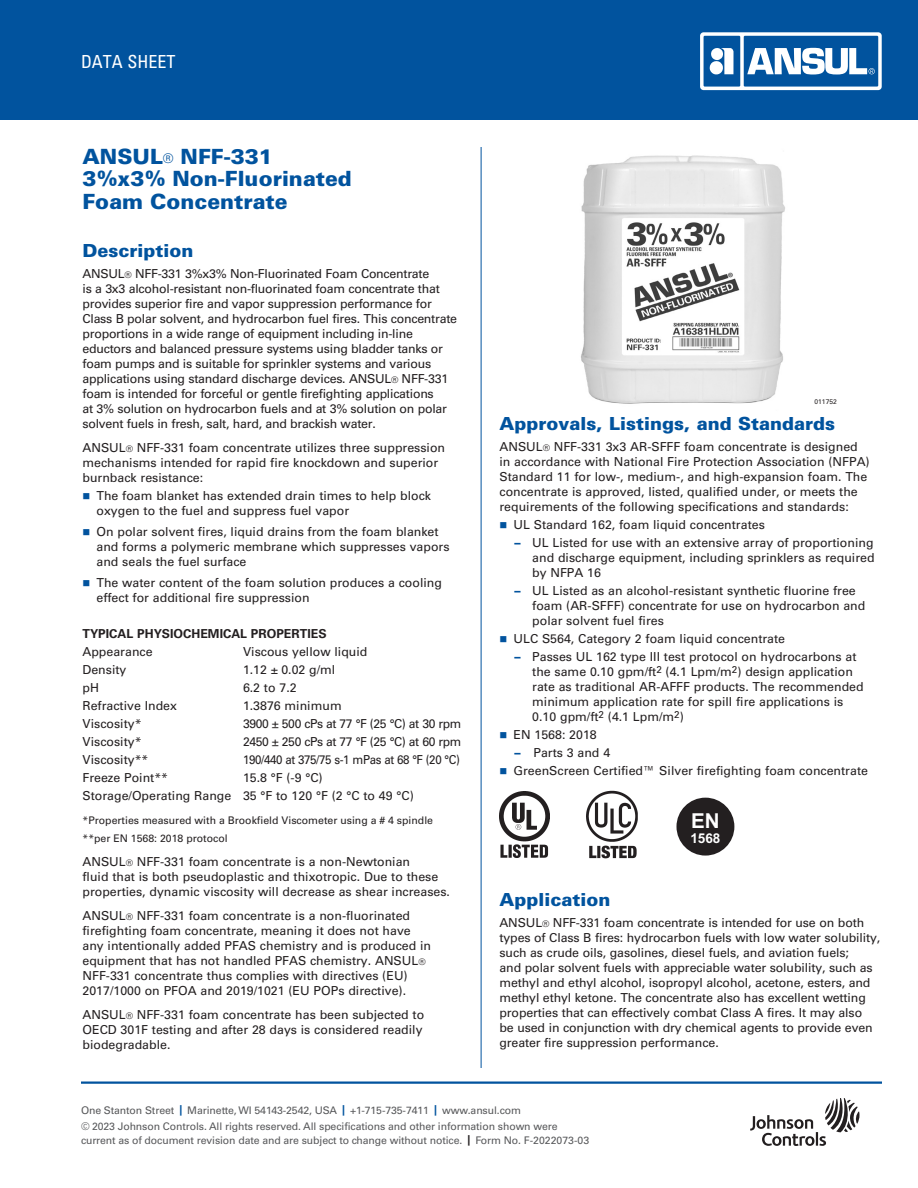
<style>
.page{position:relative;width:918px;height:1188px;background:#fff}
.page>*{position:absolute;margin:0;border:0;box-sizing:border-box;transform-origin:0 0}
._02_Data_Sheet_Heade{font:900 21px "Univers LT Std";color:#01539e}
.t1{font:700 20.55px "Arial";color:#fff}
._03_12_pt_Blue_Heade{font:900 18px "Univers LT Std";color:#01539e}
.t2{font:condensed 18px "Univers LT Std";color:#fff}
.t3{font:700 13.5px "Arial";color:#fff}
._05_Text_1st_Graph{font:12.3px/15px "Univers LT Std";letter-spacing:-.01em;color:#231f20}
._06_Text_8_25{font:12.3px/15px "Univers LT Std";color:#231f20}
._08_Bullet_Text{font:12.3px/15px "Univers LT Std";color:#231f20}
._07_Bullet_Text_1st{font:12.3px/15px "Univers LT Std";color:#231f20}
._06_Text_8_25-2{font:12.3px "Univers LT Std";letter-spacing:-.03em;color:#231f20}
._06_Text_8_25-3{font:12.3px "Univers LT Std";letter-spacing:-.03em;color:#231f20;scale:.93 1}
._08_Bullet_Text-2{font:700 12.3px "Univers LT Std";color:#231f20}
.t4{font:10.5px/16.4px "Univers LT Std";letter-spacing:-.01em;color:#57585a}
._16_Note_7_pt__type{font:10.5px "Univers LT Std";color:#231f20}
._15___of_Art_Drawing{font:6.75px "Univers LT Std";color:#231f20}
.s1{font-weight:400;font-size:13.2px}
.s2{font-size:9px}
.s3{color:#01539e}
.s4{font-family:"Helvetica"}
.s5{font-weight:900;color:#01539e}
.s6{font-weight:700;color:#01539e}
.s7{font-weight:700;color:#231f20}
</style>
<div class="page">
<div style="left:0;top:0;width:918px;height:120px;background:#01539e"></div>
<hr style="left:481px;top:147px;width:1px;height:921px;background:#01539e">
<hr style="left:81px;top:1082px;width:801px;height:2px;background:#01539e">
<svg style="left:750px;top:1098px;width:109px;height:48px"></svg>
<svg style="left:700px;top:32px;width:182px;height:58px"></svg>
<img style="left:500px;top:792px;width:49px;height:66px">
<img style="left:586px;top:790px;width:51px;height:69px">
<div style="left:676px;top:798px;width:58px;height:58px;background:#231f20;border-radius:50%"></div>
<img style="left:581px;top:155px;width:204px;height:249px">
<h3 class="t2" style="left:81px;top:50px;width:96px">DATA SHEET</h3>
<p class="_02_Data_Sheet_Heade" style="left:82px;top:143px;width:192px">ANSUL<span class="s1">®</span> NFF-331</p>
<p class="_02_Data_Sheet_Heade" style="left:82px;top:165px;width:271px">3%x3% Non-Fluorinated</p>
<p class="_02_Data_Sheet_Heade" style="left:82px;top:188px;width:207px">Foam Concentrate</p>
<p class="_03_12_pt_Blue_Heade" style="left:82px;top:239px;width:112px">Description</p>
<p class="_05_Text_1st_Graph" style="left:82px;top:266px;width:376px">ANSUL<span class="s2">®</span> NFF-331 3%x3% Non-Fluorinated Foam Concentrate<br>is a 3x3 alcohol-resistant non-fluorinated foam concentrate that provides superior fire and vapor suppression performance for Class B polar solvent, and hydrocarbon fuel fires. This concentrate proportions in a wide range of equipment including in-line eductors and balanced pressure systems using bladder tanks or foam pumps and is suitable for sprinkler systems and various applications using standard discharge devices. ANSUL<span class="s2">®</span> NFF-331 foam is intended for forceful or gentle firefighting applications<br>at 3% solution on hydrocarbon fuels and at 3% solution on polar solvent fuels in fresh, salt, hard, and brackish water.</p>
<p class="_06_Text_8_25" style="left:82px;top:440px;width:364px">ANSUL<span class="s2">®</span> NFF-331 foam concentrate utilizes three suppression mechanisms intended for rapid fire knockdown and superior burnback resistance:</p>
<p class="_07_Bullet_Text_1st" style="left:97px;top:488px;width:336px;text-indent:-14px"><span class="s3">■</span> The foam blanket has extended drain times to help block oxygen to the fuel and suppress fuel vapor</p>
<p class="_08_Bullet_Text" style="left:97px;top:524px;width:355px;text-indent:-14px"><span class="s3">■</span> On polar solvent fires, liquid drains from the foam blanket and forms a polymeric membrane which suppresses vapors and seals the fuel surface</p>
<p class="_08_Bullet_Text" style="left:97px;top:575px;width:347px;text-indent:-14px"><span class="s3">■</span> The water content of the foam solution produces a cooling effect for additional fire suppression</p>
<p class="_08_Bullet_Text-2" style="left:82px;top:626px;width:246px">TYPICAL PHYSIOCHEMICAL PROPERTIES</p>
<p class="_06_Text_8_25" style="left:82px;top:644px;width:72px">Appearance</p>
<p class="_06_Text_8_25" style="left:243px;top:644px;width:126px">Viscous yellow liquid</p>
<p class="_06_Text_8_25" style="left:82px;top:662px;width:46px">Density</p>
<p class="_06_Text_8_25" style="left:243px;top:662px;width:94px">1.12 <span class="s4">±</span> 0.02 g/ml</p>
<p class="_06_Text_8_25" style="left:82px;top:680px;width:18px">pH</p>
<p class="_06_Text_8_25" style="left:243px;top:680px;width:55px">6.2 to 7.2</p>
<p class="_06_Text_8_25" style="left:82px;top:698px;width:96px">Refractive Index</p>
<p class="_06_Text_8_25" style="left:243px;top:698px;width:100px">1.3876 minimum</p>
<p class="_06_Text_8_25" style="left:82px;top:716px;width:61px">Viscosity*</p>
<p class="_06_Text_8_25-2" style="left:243px;top:716px;width:220px">3900 ± 500 cPs at 77 °F (25 °C) at 30 rpm</p>
<p class="_06_Text_8_25" style="left:82px;top:734px;width:61px">Viscosity*</p>
<p class="_06_Text_8_25-2" style="left:243px;top:734px;width:220px">2450 ± 250 cPs at 77 °F (25 °C) at 60 rpm</p>
<p class="_06_Text_8_25" style="left:82px;top:752px;width:68px">Viscosity**</p>
<p class="_06_Text_8_25-3" style="left:243px;top:752px;width:235px">190/440 at 375/75 s-1 mPas at 68 °F (20 °C)</p>
<p class="_06_Text_8_25" style="left:82px;top:770px;width:87px">Freeze Point**</p>
<p class="_06_Text_8_25" style="left:243px;top:770px;width:81px">15.8 °F (-9 °C)</p>
<p class="_06_Text_8_25" style="left:82px;top:788px;width:333px">Storage/Operating Range 35 °F to 120 °F (2 °C to 49 °C)</p>
<p class="_16_Note_7_pt__type" style="left:82px;top:814px;width:352px">*Properties measured with a Brookfield Viscometer using a # 4 spindle</p>
<p class="_16_Note_7_pt__type" style="left:82px;top:832px;width:147px">**per EN 1568: 2018 protocol</p>
<p class="_06_Text_8_25" style="left:82px;top:854px;width:369px">ANSUL<span class="s2">®</span> NFF-331 foam concentrate is a non-Newtonian<br>fluid that is both pseudoplastic and thixotropic. Due to these properties, dynamic viscosity will decrease as shear increases.</p>
<p class="_06_Text_8_25" style="left:82px;top:908px;width:350px">ANSUL<span class="s2">®</span> NFF-331 foam concentrate is a non-fluorinated firefighting foam concentrate, meaning it does not have any intentionally added PFAS chemistry and is produced in equipment that has not handled PFAS chemistry. ANSUL<span class="s2">® </span>NFF-331 concentrate thus complies with directives (EU)<br>2017/1000 on PFOA and 2019/1021 (EU POPs directive).</p>
<p class="_06_Text_8_25" style="left:83px;top:1007px;width:343px">ANSUL<span class="s2">®</span> NFF-331 foam concentrate has been subjected to<br>OECD 301F testing and after 28 days is considered readily biodegradable.</p>
<p class="_15___of_Art_Drawing" style="left:814px;top:398px;width:24px">011752</p>
<p class="_03_12_pt_Blue_Heade" style="left:500px;top:413px;width:337px">Approvals, Listings, and Standards</p>
<p class="_05_Text_1st_Graph" style="left:500px;top:440px;width:372px">ANSUL<span class="s2">®</span> NFF-331 3x3 AR-SFFF foam concentrate is designed in accordance with National Fire Protection Association (NFPA)<br>Standard 11 for low-, medium-, and high-expansion foam. The concentrate is approved, listed, qualified under, or meets the requirements of the following specifications and standards:</p>
<p class="_07_Bullet_Text_1st" style="left:500px;top:518px;width:267px"><span class="s3">■</span> UL Standard 162, foam liquid concentrates</p>
<p class="_08_Bullet_Text" style="left:532px;top:536px;width:344px;text-align:justify;text-indent:-18px"><span class="s5">–</span> UL Listed for use with an extensive array of proportioning and discharge equipment, including sprinklers as required by NFPA 16</p>
<p class="_08_Bullet_Text" style="left:532px;top:584px;width:335px;text-indent:-18px"><span class="s5">–</span> UL Listed as an alcohol-resistant synthetic fluorine free foam (AR-SFFF) concentrate for use on hydrocarbon and polar solvent fuel fires</p>
<p class="_08_Bullet_Text" style="left:500px;top:632px;width:287px"><span class="s3">■</span> ULC S564, Category 2 foam liquid concentrate</p>
<p class="_08_Bullet_Text" style="left:532px;top:650px;width:333px;text-indent:-18px"><span class="s5">–</span> Passes UL 162 type III test protocol on hydrocarbons at the same 0.10 gpm/ft<sup>2</sup> (4.1 Lpm/m<sup>2</sup>) design application rate as traditional AR-AFFF products. The recommended minimum application rate for spill fire applications is 0.10 gpm/ft<sup>2</sup> (4.1 Lpm/m<sup>2</sup>)</p>
<p class="_08_Bullet_Text" style="left:500px;top:728px;width:99px"><span class="s3">■</span> EN 1568: 2018</p>
<p class="_08_Bullet_Text" style="left:514px;top:746px;width:97px"><span class="s5">–</span> Parts 3 and 4</p>
<p class="_08_Bullet_Text" style="left:500px;top:764px;width:370px"><span class="s3">■</span> GreenScreen Certified™ Silver firefighting foam concentrate</p>
<p class="t1" style="left:691px;top:807px;width:30px">EN</p>
<p class="t3" style="left:690px;top:829px;width:32px">1568</p>
<p class="_03_12_pt_Blue_Heade" style="left:500px;top:888px;width:112px">Application</p>
<p class="_05_Text_1st_Graph" style="left:500px;top:915px;width:382px">ANSUL<span class="s2">®</span> NFF-331 foam concentrate is intended for use on both types of Class B fires: hydrocarbon fuels with low water solubility, such as crude oils, gasolines, diesel fuels, and aviation fuels;<br>and polar solvent fuels with appreciable water solubility, such as methyl and ethyl alcohol, isopropyl alcohol, acetone, esters, and methyl ethyl ketone. The concentrate also has excellent wetting properties that can effectively combat Class A fires. It may also<br>be used in conjunction with dry chemical agents to provide even greater fire suppression performance.</p>
<p class="t4" style="left:81px;top:1102px;width:478px">One Stanton Street <span class="s6">|</span> Marinette, WI 54143-2542, USA <span class="s6">|</span> +1-715-735-7411 <span class="s6">|</span> www.ansul.com<br>© 2023 Johnson Controls. All rights reserved. All specifications and other information shown were</p>
<p class="t4" style="left:81px;top:1132px;width:510px">current as of document revision date and are subject to change without notice. <span class="s7">|</span> Form No. F-2022073-03</p>
</div>
